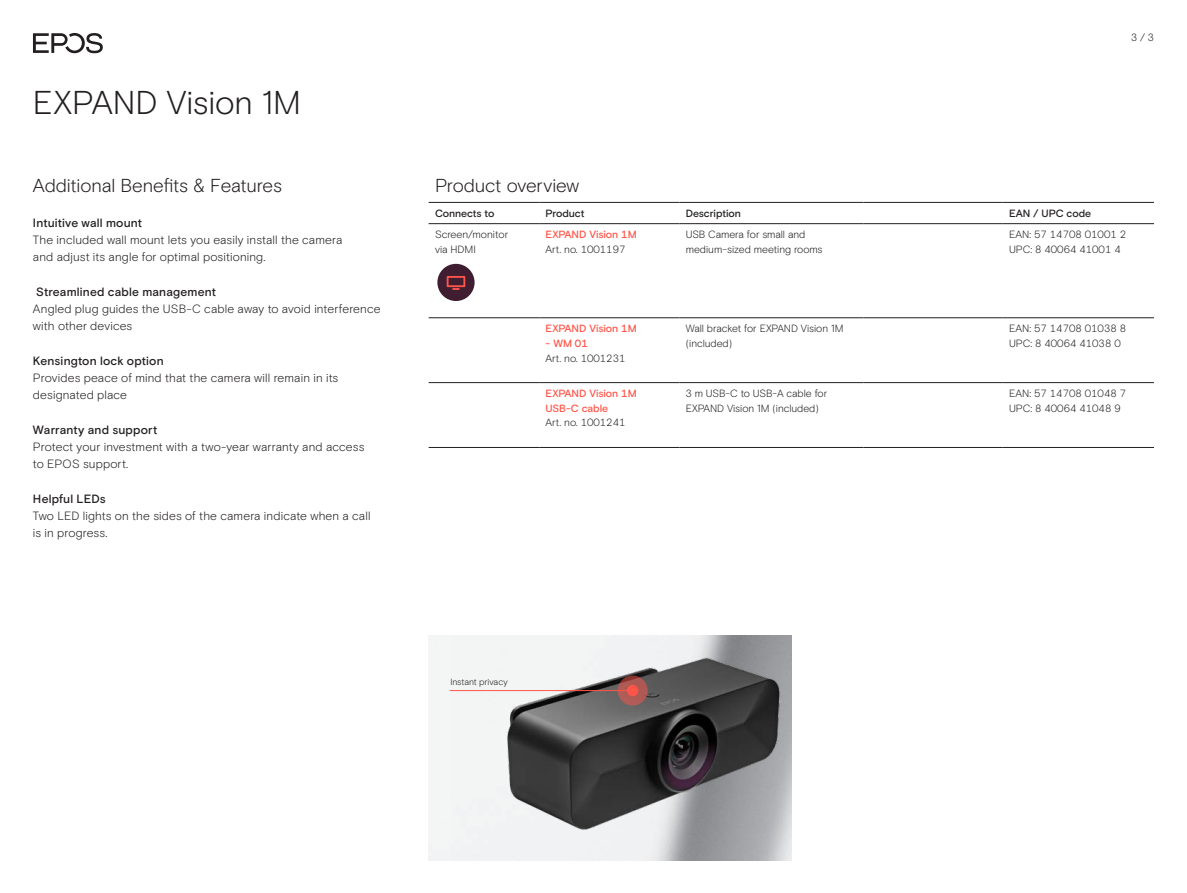
<style>
.page{position:relative;width:1187px;height:893px;background:#fff}
.page>*{position:absolute;margin:0;border:0;box-sizing:border-box;transform-origin:0 0}
.t1{font:300 33px "EPOS Basis";letter-spacing:-.005em;color:#231f20}
.t2{font:300 18.75px "EPOS Basis";letter-spacing:-.01em;color:#231f20}
.t3{font:300 12px/17.2px "EPOS Basis";letter-spacing:.01em;color:#231f20}
.t4{font:500 12px "EPOS Basis";letter-spacing:.015em;color:#231f20}
.t5{font:300 10.5px/14.7px "EPOS Basis";color:#231f20}
.t6{font:500 10.5px/14.7px "EPOS Basis";color:#ff5549}
.t7{font:500 10.5px "EPOS Basis";letter-spacing:-.005em;color:#231f20}
.t8{font:300 9px "EPOS Basis";letter-spacing:-.01em;color:#231f20}
</style>
<div class="page">
<hr style="left:539px;top:223px;width:140px;height:1px;background:#231f20">
<hr style="left:1002px;top:223px;width:151px;height:1px;background:#231f20">
<hr style="left:539px;top:317px;width:140px;height:1px;background:#231f20">
<hr style="left:1002px;top:317px;width:151px;height:1px;background:#231f20">
<hr style="left:539px;top:382px;width:140px;height:1px;background:#231f20">
<hr style="left:1002px;top:382px;width:151px;height:1px;background:#231f20">
<hr style="left:679px;top:202px;width:184px;height:1px;background:#231f20">
<hr style="left:863px;top:202px;width:139px;height:1px;background:#231f20">
<hr style="left:1002px;top:202px;width:151px;height:1px;background:#231f20">
<hr style="left:428px;top:202px;width:111px;height:1px;background:#231f20">
<hr style="left:539px;top:202px;width:140px;height:1px;background:#231f20">
<hr style="left:539px;top:447px;width:140px;height:1px;background:#231f20">
<hr style="left:1002px;top:447px;width:151px;height:1px;background:#231f20">
<hr style="left:428px;top:223px;width:111px;height:1px;background:#231f20">
<hr style="left:428px;top:317px;width:111px;height:1px;background:#231f20">
<hr style="left:428px;top:382px;width:111px;height:1px;background:#231f20">
<hr style="left:428px;top:447px;width:111px;height:1px;background:#231f20">
<hr style="left:679px;top:447px;width:184px;height:1px;background:#231f20">
<hr style="left:863px;top:447px;width:139px;height:1px;background:#231f20">
<hr style="left:679px;top:223px;width:184px;height:1px;background:#231f20">
<hr style="left:863px;top:223px;width:139px;height:1px;background:#231f20">
<hr style="left:679px;top:317px;width:184px;height:1px;background:#231f20">
<hr style="left:863px;top:317px;width:139px;height:1px;background:#231f20">
<hr style="left:679px;top:382px;width:184px;height:1px;background:#231f20">
<hr style="left:863px;top:382px;width:139px;height:1px;background:#231f20">
<div style="left:437px;top:264px;width:37px;height:37px;background:#3f1e31;border-radius:50%"></div>
<svg style="left:446px;top:276px;width:19px;height:14px"></svg>
<img style="left:451px;top:636px;width:340px;height:224px">
<svg style="left:617px;top:676px;width:30px;height:30px"></svg>
<div style="left:627px;top:685px;width:11px;height:11px;background:#ff5549;border-radius:50%"></div>
<hr style="left:450px;top:690px;width:182px;height:1px;background:#ff5549">
<svg style="left:33px;top:33px;width:70px;height:20px"></svg>
<h1 class="t1" style="left:33px;top:83px;width:270px">EXPAND Vision 1M</h1>
<h2 class="t2" style="left:33px;top:174px;width:250px">Additional Benefits &amp; Features</h2>
<p class="t4" style="left:33px;top:215px;width:111px">Intuitive wall mount</p>
<p class="t3" style="left:33px;top:231px;width:311px">The included wall mount lets you easily install the camera and adjust its angle for optimal positioning.</p>
<p class="t4" style="left:36px;top:284px;width:181px">Streamlined cable management</p>
<p class="t3" style="left:33px;top:300px;width:349px">Angled plug guides the USB-C cable away to avoid interference with other devices</p>
<p class="t4" style="left:33px;top:353px;width:132px">Kensington lock option</p>
<p class="t3" style="left:33px;top:369px;width:307px">Provides peace of mind that the camera will remain in its designated place</p>
<p class="t4" style="left:33px;top:422px;width:126px">Warranty and support</p>
<p class="t3" style="left:33px;top:438px;width:333px">Protect your investment with a two-year warranty and access to EPOS support.</p>
<p class="t4" style="left:33px;top:491px;width:74px">Helpful LEDs</p>
<p class="t3" style="left:33px;top:507px;width:339px">Two LED lights on the sides of the camera indicate when a call is in progress.</p>
<p class="t5" style="left:1130px;top:30px;width:24px">3 / 3</p>
<h2 class="t2" style="left:435px;top:174px;width:146px">Product overview</h2>
<p class="t7" style="left:435px;top:207px;width:61px">Connects to</p>
<p class="t7" style="left:545px;top:207px;width:40px">Product</p>
<p class="t7" style="left:685px;top:207px;width:57px">Description</p>
<p class="t7" style="left:1009px;top:207px;width:83px">EAN / UPC code</p>
<p class="t5" style="left:435px;top:227px;width:75px">Screen/monitor via HDMI</p>
<p class="t6" style="left:545px;top:228px;width:93px">EXPAND Vision 1M</p>
<p class="t5" style="left:685px;top:227px;width:138px">USB Camera for small and medium-sized meeting rooms</p>
<p class="t5" style="left:1009px;top:227px;width:118px">EAN: 57 14708 01001 2<br>UPC: 8 40064 41001 4</p>
<p class="t5" style="left:545px;top:242px;width:81px">Art. no. 1001197</p>
<p class="t6" style="left:545px;top:322px;width:93px">EXPAND Vision 1M</p>
<p class="t6" style="left:545px;top:336px;width:44px">- WM 01</p>
<p class="t5" style="left:545px;top:351px;width:81px">Art. no. 1001231</p>
<p class="t6" style="left:545px;top:386px;width:93px">EXPAND Vision 1M<br>USB-C cable</p>
<p class="t5" style="left:545px;top:416px;width:81px">Art. no. 1001241</p>
<p class="t5" style="left:685px;top:321px;width:159px">Wall bracket for EXPAND Vision 1M (included)</p>
<p class="t5" style="left:1009px;top:321px;width:118px">EAN: 57 14708 01038 8<br>UPC: 8 40064 41038 0</p>
<p class="t5" style="left:685px;top:386px;width:143px">3 m USB-C to USB-A cable for<br>EXPAND Vision 1M (included)</p>
<p class="t5" style="left:1009px;top:386px;width:118px">EAN: 57 14708 01048 7<br>UPC: 8 40064 41048 9</p>
<p class="t8" style="left:450px;top:676px;width:59px">Instant privacy</p>
</div>
